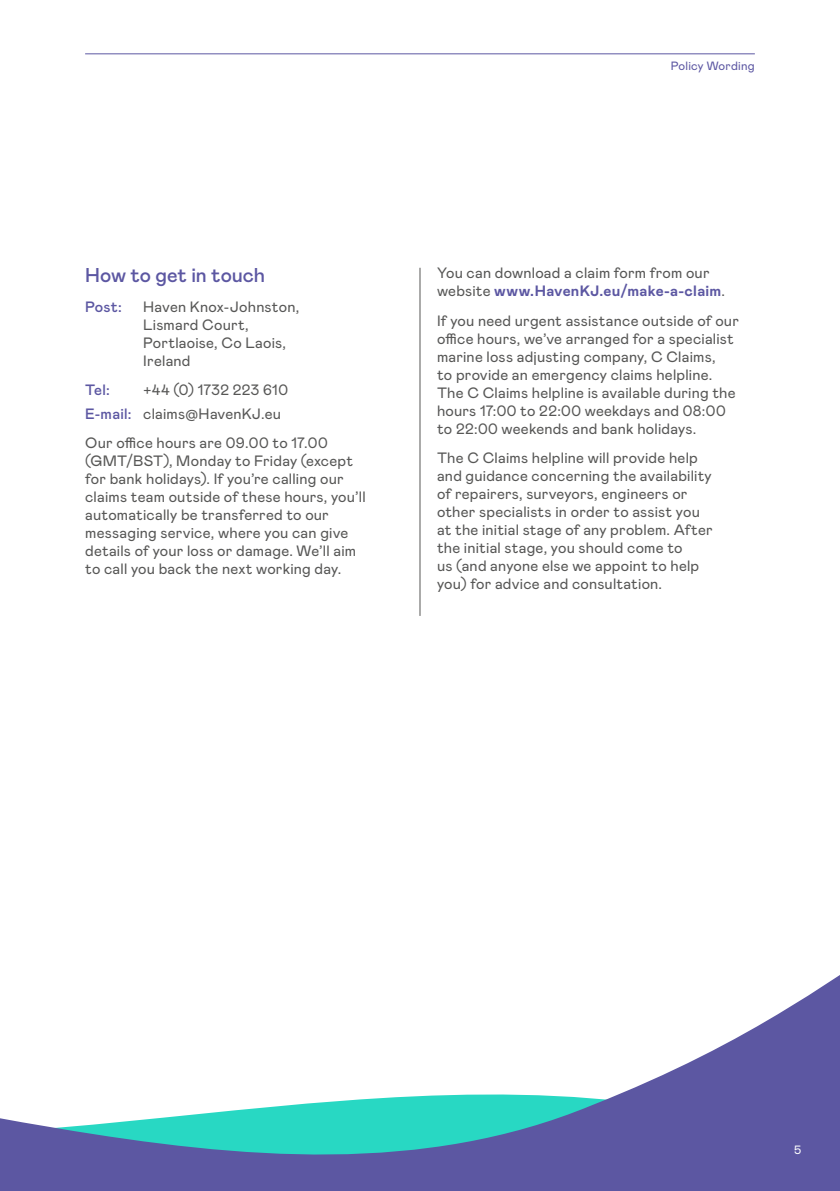
<style>
.page{position:relative;width:840px;height:1191px;background:#fff}
.page>*{position:absolute;margin:0;border:0;box-sizing:border-box;transform-origin:0 0}
.t1{font:500 20px "Mabry Pro";letter-spacing:-.005em;color:#5c57a2}
.t2{font:15px/18px "Mabry Pro";letter-spacing:.015em;color:#575756}
.t3{font:500 15px "Mabry Pro";letter-spacing:.01em;color:#5c57a2}
.t4{font:12px "Mabry Pro";letter-spacing:.02em;color:#5c57a2}
.t5{font:12px "Mabry Pro";color:#fff}
.s1{font-weight:500;color:#5c57a2}
.s2{font-weight:700;color:#5c57a2}
</style>
<div class="page">
<hr style="left:85px;top:53px;width:669px;height:1px;background:#5c57a2">
<svg style="left:0;top:975px;width:839px;height:216px"></svg>
<hr style="left:419px;top:268px;width:1px;height:348px;background:#575756">
<p class="t4" style="left:670px;top:57px;width:86px">Policy Wording</p>
<h1 class="t1" style="left:85px;top:261px;width:181px">How to get in touch</h1>
<p class="t3" style="left:85px;top:296px;width:38px">Post:</p>
<p class="t2" style="left:143px;top:297px;width:157px">Haven Knox-Johnston,<br>Lismard Court,<br>Portlaoise, Co Laois,<br>Ireland</p>
<p class="t3" style="left:85px;top:379px;width:26px">Tel:</p>
<p class="t2" style="left:85px;top:377px;width:204px;line-height:23.6px;text-indent:58px">+44 (0) 1732 223 610<br><span class="s1">E-mail:</span> claims@HavenKJ.eu</p>
<p class="t2" style="left:85px;top:433px;width:282px">Our office hours are 09.00 to 17.00 (GMT/BST), Monday to Friday (except for bank holidays). If you’re calling our claims team outside of these hours, you’ll automatically be transferred to our messaging service, where you can give details of your loss or damage. We’ll aim to call you back the next working day.</p>
<p class="t2" style="left:437px;top:263px;width:289px">You can download a claim form from our website <span class="s2">www.HavenKJ.eu/make-a-claim</span>.</p>
<p class="t2" style="left:437px;top:311px;width:303px">If you need urgent assistance outside of our office hours, we’ve arranged for a specialist marine loss adjusting company, C Claims,<br>to provide an emergency claims helpline.<br>The C Claims helpline is available during the hours 17:00 to 22:00 weekdays and 08:00 to 22:00 weekends and bank holidays.</p>
<p class="t2" style="left:437px;top:448px;width:277px">The C Claims helpline will provide help and guidance concerning the availability of repairers, surveyors, engineers or other specialists in order to assist you at the initial stage of any problem. After the initial stage, you should come to<br>us (and anyone else we appoint to help you) for advice and consultation.</p>
<p class="t5" style="left:793px;top:1140px;width:9px">5</p>
</div>
